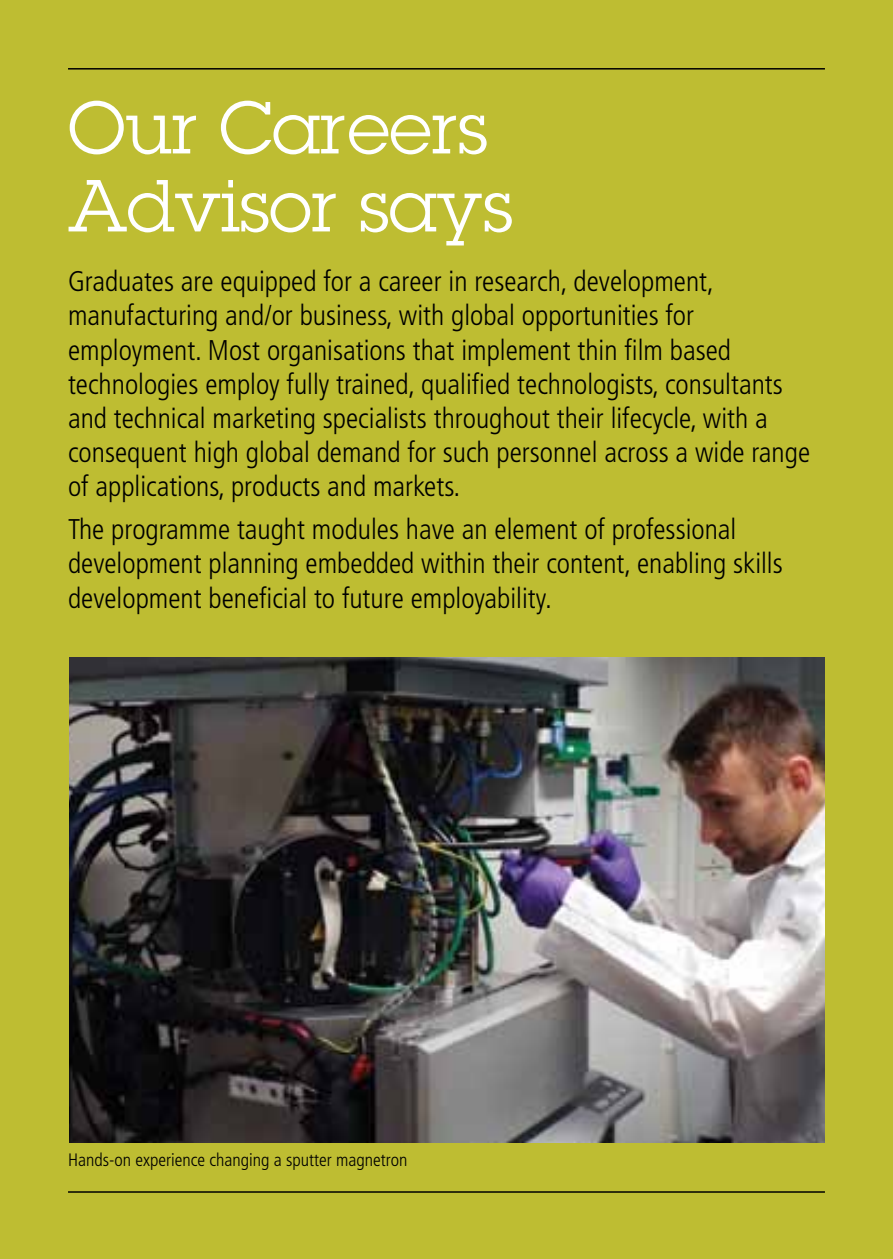
<style>
.page{position:relative;width:893px;height:1259px;background:#bebd32}
.page>*{position:absolute;margin:0;border:0;box-sizing:border-box;transform-origin:0 0}
.t1{font:72px/78px "Lubalin Graph";color:#fff}
.t2{font:300 condensed 28.5px/34.2px "Frutiger";color:#000}
.t3{font:300 condensed 18px "Frutiger";color:#000}
</style>
<div class="page">
<hr style="left:68px;top:68px;width:757px;height:2px;background:#000">
<hr style="left:68px;top:1191px;width:757px;height:1px;background:#000">
<img style="left:69px;top:657px;width:756px;height:485px">
<h1 class="t1" style="left:68px;top:88px;width:446px">Our Careers<br>Advisor says</h1>
<p class="t2" style="left:68px;top:265px;width:744px">Graduates are equipped for a career in research, development, manufacturing and/or business, with global opportunities for employment. Most organisations that implement thin film based technologies employ fully trained, qualified technologists, consultants and technical marketing specialists throughout their lifecycle, with a consequent high global demand for such personnel across a wide range of applications, products and markets.</p>
<p class="t2" style="left:68px;top:512px;width:716px">The programme taught modules have an element of professional development planning embedded within their content, enabling skills development beneficial to future employability.</p>
<p class="t3" style="left:68px;top:1149px;width:341px">Hands-on experience changing a sputter magnetron</p>
</div>
